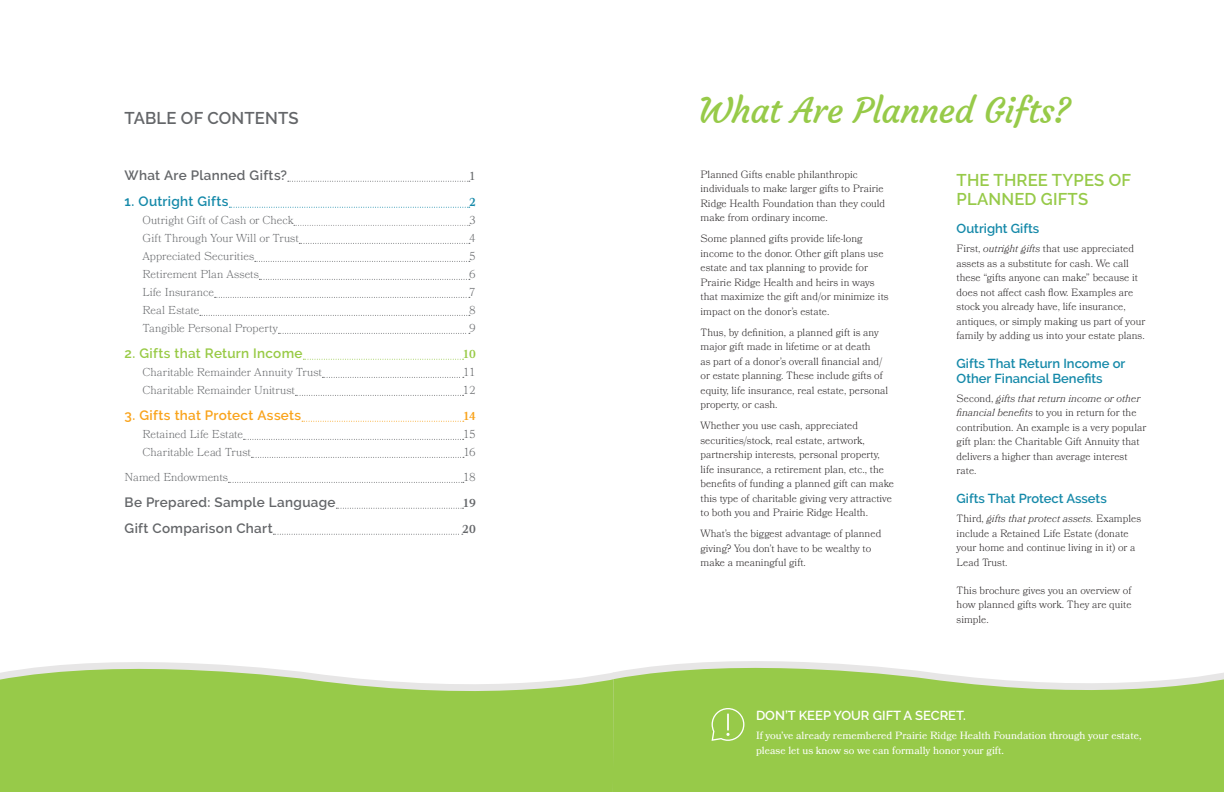
<style>
.page{position:relative;width:1224px;height:792px;background:#fff}
.page>*{position:absolute;margin:0;border:0;box-sizing:border-box;transform-origin:0 0}
.Headers-green{font:35px "Courgette";letter-spacing:-.01em;color:#97ca49}
.Subheaders-blue_caps{font:600 17px/19px "Raleway";letter-spacing:.01em;color:#97ca49}
.TOC_Title_Text{font:600 17px "Raleway";letter-spacing:.01em;color:#646669}
.TOC_ChapterHeads{font:600 13.5px "Raleway";letter-spacing:.025em;color:#646669}
.TOC_ChapterHeads-2{font:600 13.5px "Raleway";letter-spacing:.025em;color:#f9a31b}
.TOC_ChapterHeads-3{font:600 13.5px "Raleway";letter-spacing:.02em;color:#98ca45}
.TOC_ChapterHeads-4{font:600 13.5px "Raleway";letter-spacing:.02em;color:#1589a9}
.t1{font:600 13px/14.5px "Raleway";color:#1589a9}
.t2{font:600 13px "Raleway";color:#fff}
.TOC_Contents{font:300 11.5px "Bookmania";letter-spacing:-.005em;color:#646669}
.TOC_ChapterHeads-5{font:600 11.5px "Bookmania";color:#646669}
.TOC_ChapterHeads-6{font:600 11.5px "Bookmania";color:#98ca45}
.TOC_ChapterHeads-7{font:600 11.5px "Bookmania";color:#f9a31b}
.TOC_ChapterHeads-8{font:11.5px "Bookmania";color:#646669}
.TOC_ChapterHeads-9{font:600 11.5px "Bookmania";color:#1589a9}
.Body_Copy{font:300 10.5px/14.5px "Bookmania";color:#231f20}
.t3{font:10.5px/14.5px "Bookmania";color:#fff}
.s1{font-style:italic}
</style>
<div class="page">
<svg style="left:613px;top:661px;width:611px;height:131px;background:#a4cf60"></svg>
<svg style="left:0;top:662px;width:613px;height:130px;background:#a3cf60"></svg>
<svg style="left:288px;top:181px;width:182px;height:1px"></svg>
<svg style="left:229px;top:207px;width:241px;height:1px"></svg>
<svg style="left:294px;top:225px;width:176px;height:1px"></svg>
<svg style="left:299px;top:243px;width:171px;height:1px"></svg>
<svg style="left:255px;top:261px;width:215px;height:1px"></svg>
<svg style="left:259px;top:279px;width:211px;height:1px"></svg>
<svg style="left:215px;top:297px;width:255px;height:1px"></svg>
<svg style="left:200px;top:315px;width:270px;height:1px"></svg>
<svg style="left:278px;top:333px;width:192px;height:1px"></svg>
<svg style="left:303px;top:359px;width:161px;height:1px"></svg>
<svg style="left:322px;top:377px;width:142px;height:1px"></svg>
<svg style="left:295px;top:395px;width:169px;height:1px"></svg>
<svg style="left:302px;top:421px;width:162px;height:1px"></svg>
<svg style="left:244px;top:439px;width:220px;height:1px"></svg>
<svg style="left:251px;top:457px;width:213px;height:1px"></svg>
<svg style="left:228px;top:482px;width:236px;height:1px"></svg>
<svg style="left:336px;top:508px;width:128px;height:1px"></svg>
<svg style="left:273px;top:534px;width:190px;height:1px"></svg>
<svg style="left:712px;top:708px;width:32px;height:33px"></svg>
<p class="TOC_Title_Text" style="left:125px;top:108px;width:176px">TABLE OF CONTENTS</p>
<p class="TOC_ChapterHeads" style="left:125px;top:168px;width:164px">What Are Planned Gifts?</p>
<p class="TOC_ChapterHeads-8" style="left:469px;top:170px;width:8px">1</p>
<p class="TOC_ChapterHeads-4" style="left:125px;top:194px;width:106px">1. Outright Gifts</p>
<p class="TOC_ChapterHeads-9" style="left:469px;top:196px;width:8px">2</p>
<p class="TOC_Contents" style="left:143px;top:214px;width:153px">Outright Gift of Cash or Check</p>
<p class="TOC_Contents" style="left:469px;top:214px;width:8px">3</p>
<p class="TOC_Contents" style="left:143px;top:232px;width:158px">Gift Through Your Will or Trust</p>
<p class="TOC_Contents" style="left:469px;top:232px;width:8px">4</p>
<p class="TOC_Contents" style="left:143px;top:250px;width:113px">Appreciated Securities</p>
<p class="TOC_Contents" style="left:469px;top:250px;width:8px">5</p>
<p class="TOC_Contents" style="left:143px;top:268px;width:118px">Retirement Plan Assets</p>
<p class="TOC_Contents" style="left:469px;top:268px;width:8px">6</p>
<p class="TOC_Contents" style="left:143px;top:286px;width:73px">Life Insurance</p>
<p class="TOC_Contents" style="left:469px;top:286px;width:8px">7</p>
<p class="TOC_Contents" style="left:143px;top:304px;width:58px">Real Estate</p>
<p class="TOC_Contents" style="left:469px;top:304px;width:8px">8</p>
<p class="TOC_Contents" style="left:143px;top:322px;width:137px">Tangible Personal Property</p>
<p class="TOC_Contents" style="left:469px;top:322px;width:8px">9</p>
<p class="TOC_ChapterHeads-3" style="left:125px;top:346px;width:180px">2. Gifts that Return Income</p>
<p class="TOC_ChapterHeads-6" style="left:463px;top:348px;width:14px">10</p>
<p class="TOC_Contents" style="left:143px;top:366px;width:181px">Charitable Remainder Annuity Trust</p>
<p class="TOC_Contents" style="left:463px;top:366px;width:14px">11</p>
<p class="TOC_Contents" style="left:143px;top:384px;width:154px">Charitable Remainder Unitrust</p>
<p class="TOC_Contents" style="left:463px;top:384px;width:14px">12</p>
<p class="TOC_ChapterHeads-2" style="left:125px;top:408px;width:178px">3. Gifts that Protect Assets</p>
<p class="TOC_ChapterHeads-7" style="left:463px;top:410px;width:14px">14</p>
<p class="TOC_Contents" style="left:143px;top:428px;width:102px">Retained Life Estate</p>
<p class="TOC_Contents" style="left:463px;top:428px;width:14px">15</p>
<p class="TOC_Contents" style="left:143px;top:446px;width:110px">Charitable Lead Trust</p>
<p class="TOC_Contents" style="left:463px;top:446px;width:14px">16</p>
<p class="TOC_Contents" style="left:125px;top:471px;width:105px">Named Endowments</p>
<p class="TOC_Contents" style="left:463px;top:471px;width:14px">18</p>
<p class="TOC_ChapterHeads" style="left:125px;top:495px;width:213px">Be Prepared: Sample Language</p>
<p class="TOC_ChapterHeads-5" style="left:463px;top:497px;width:14px">19</p>
<p class="TOC_ChapterHeads" style="left:125px;top:521px;width:150px">Gift Comparison Chart</p>
<p class="TOC_ChapterHeads-5" style="left:462px;top:523px;width:15px">20</p>
<p class="Headers-green" style="left:699px;top:89px;width:374px">What Are Planned Gifts?</p>
<p class="Body_Copy" style="left:701px;top:167px;width:186px">Planned Gifts enable philanthropic individuals to make larger gifts to Prairie Ridge Health Foundation than they could make from ordinary income.</p>
<p class="Body_Copy" style="left:701px;top:231px;width:190px">Some planned gifts provide life-long income to the donor. Other gift plans use estate and tax planning to provide for Prairie Ridge Health and heirs in ways that maximize the gift and/or minimize its impact on the donor’s estate.</p>
<p class="Body_Copy" style="left:701px;top:325px;width:189px">Thus, by definition, a planned gift is any major gift made in lifetime or at death<br>as part of a donor’s overall financial and/ or estate planning. These include gifts of equity, life insurance, real estate, personal property, or cash.</p>
<p class="Body_Copy" style="left:701px;top:418px;width:195px">Whether you use cash, appreciated securities/stock, real estate, artwork, partnership interests, personal property, life insurance, a retirement plan, etc., the benefits of funding a planned gift can make this type of charitable giving very attractive to both you and Prairie Ridge Health.</p>
<p class="Body_Copy" style="left:701px;top:526px;width:182px">What’s the biggest advantage of planned giving? You don’t have to be wealthy to make a meaningful gift.</p>
<p class="Subheaders-blue_caps" style="left:957px;top:170px;width:176px">THE THREE TYPES OF<br>PLANNED GIFTS</p>
<p class="t1" style="left:957px;top:222px;width:84px">Outright Gifts</p>
<p class="Body_Copy" style="left:957px;top:242px;width:190px">First, <span class="s1">outright gifts</span> that use appreciated assets as a substitute for cash. We call these “gifts anyone can make” because it does not affect cash flow. Examples are stock you already have, life insurance, antiques, or simply making us part of your family by adding us into your estate plans.</p>
<p class="t1" style="left:957px;top:357px;width:170px">Gifts That Return Income or<br>Other Financial Benefits</p>
<p class="Body_Copy" style="left:957px;top:391px;width:191px">Second, <span class="s1">gifts that return income or other financial benefits</span> to you in return for the contribution. An example is a very popular gift plan: the Charitable Gift Annuity that delivers a higher than average interest rate.</p>
<p class="t1" style="left:957px;top:492px;width:152px">Gifts That Protect Assets</p>
<p class="Body_Copy" style="left:957px;top:512px;width:186px">Third, <span class="s1">gifts that protect assets.</span> Examples include a Retained Life Estate (donate your home and continue living in it) or a Lead Trust.</p>
<p class="Body_Copy" style="left:957px;top:583px;width:177px;text-align:justify">This brochure gives you an overview of how planned gifts work. They are quite simple.</p>
<p class="t2" style="left:756px;top:708px;width:211px">DON’T KEEP YOUR GIFT A SECRET.</p>
<p class="t3" style="left:756px;top:728px;width:387px">If you’ve already remembered Prairie Ridge Health Foundation through your estate, please let us know so we can formally honor your gift.</p>
</div>
